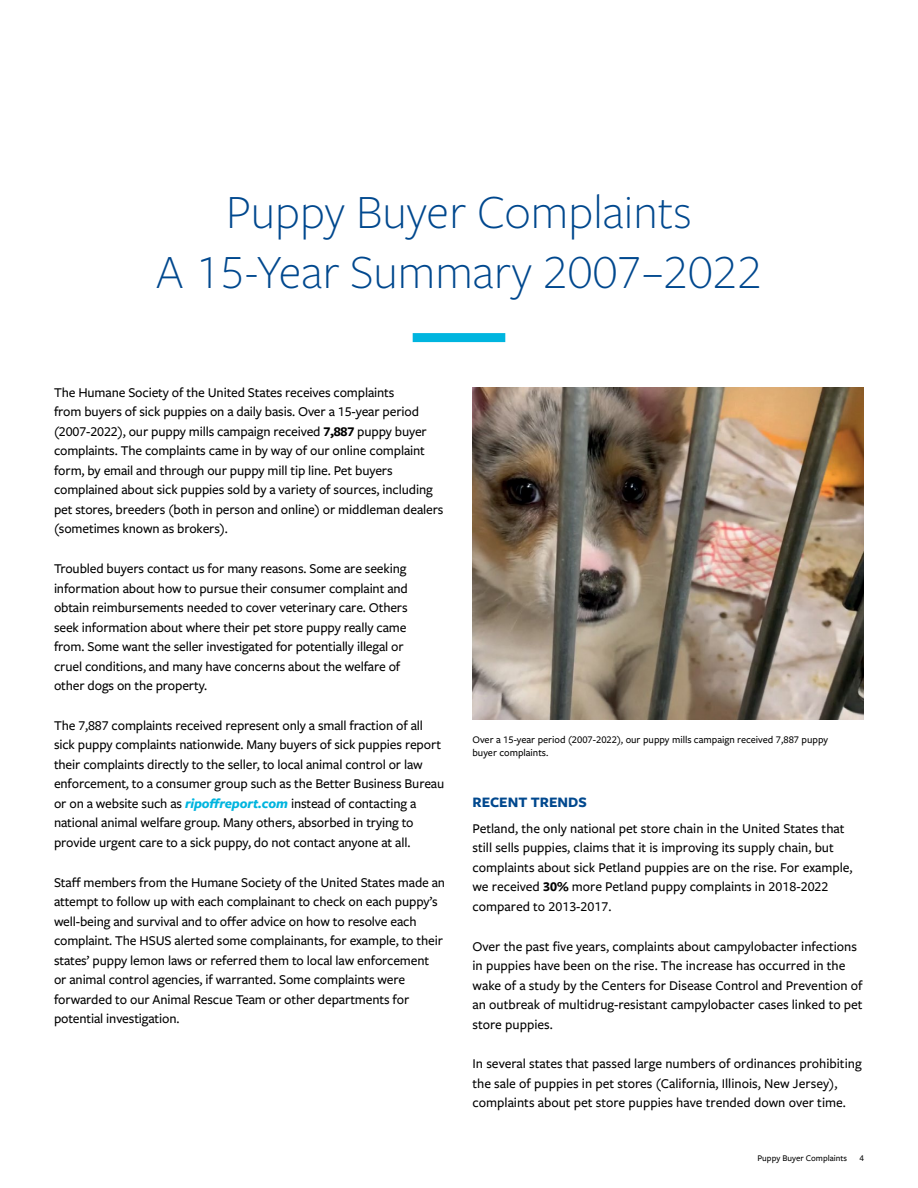
<style>
.page{position:relative;width:918px;height:1188px;background:#fff}
.page>*{position:absolute;margin:0;border:0;box-sizing:border-box;transform-origin:0 0}
.t1{font:300 49.5px/59.4px "Freight Sans Pro";color:#00488e;text-align:center}
.t2{font:700 15px "Freight Sans Pro";color:#00488e}
.t3{font:500 13.95px/19.5px "Freight Sans Pro";letter-spacing:-.01em;color:#000}
.t4{font:500 10.5px/13.2px "Freight Sans Pro";color:#000}
.t5{font:500 9px "Freight Sans Pro";color:#000}
.s1{font-weight:700}
.s2{font-weight:700;font-style:italic;color:#00b5df}
</style>
<div class="page">
<div style="left:413px;top:333px;width:92px;height:9px;background:#00b5df"></div>
<img style="left:473px;top:387px;width:391px;height:333px">
<h1 class="t1" style="left:156px;top:181px;width:608px">Puppy Buyer Complaints<br>A 15-Year Summary 2007–2022</h1>
<p class="t3" style="left:54px;top:382px;width:391px">The Humane Society of the United States receives complaints<br>from buyers of sick puppies on a daily basis. Over a 15-year period (2007-2022), our puppy mills campaign received <span class="s1">7,887</span> puppy buyer complaints. The complaints came in by way of our online complaint form, by email and through our puppy mill tip line. Pet buyers complained about sick puppies sold by a variety of sources, including pet stores, breeders (both in person and online) or middleman dealers (sometimes known as brokers).</p>
<p class="t3" style="left:54px;top:558px;width:355px">Troubled buyers contact us for many reasons. Some are seeking information about how to pursue their consumer complaint and obtain reimbursements needed to cover veterinary care. Others seek information about where their pet store puppy really came from. Some want the seller investigated for potentially illegal or cruel conditions, and many have concerns about the welfare of other dogs on the property.</p>
<p class="t3" style="left:54px;top:715px;width:392px">The 7,887 complaints received represent only a small fraction of all sick puppy complaints nationwide. Many buyers of sick puppies report their complaints directly to the seller, to local animal control or law enforcement, to a consumer group such as the Better Business Bureau or on a website such as <span class="s2">ripoffreport.com</span> instead of contacting a national animal welfare group. Many others, absorbed in trying to provide urgent care to a sick puppy, do not contact anyone at all.</p>
<p class="t3" style="left:54px;top:872px;width:393px">Staff members from the Humane Society of the United States made an attempt to follow up with each complainant to check on each puppy’s well-being and survival and to offer advice on how to resolve each complaint. The HSUS alerted some complainants, for example, to their states’ puppy lemon laws or referred them to local law enforcement or animal control agencies, if warranted. Some complaints were forwarded to our Animal Rescue Team or other departments for potential investigation.</p>
<p class="t4" style="left:472px;top:733px;width:357px">Over a 15-year period (2007-2022), our puppy mills campaign received 7,887 puppy buyer complaints.</p>
<p class="t2" style="left:472px;top:791px;width:116px">RECENT TRENDS</p>
<p class="t3" style="left:472px;top:818px;width:382px">Petland, the only national pet store chain in the United States that still sells puppies, claims that it is improving its supply chain, but complaints about sick Petland puppies are on the rise. For example, we received <span class="s1">30%</span> more Petland puppy complaints in 2018-2022 compared to 2013-2017.</p>
<p class="t3" style="left:472px;top:936px;width:392px">Over the past five years, complaints about campylobacter infections in puppies have been on the rise. The increase has occurred in the wake of a study by the Centers for Disease Control and Prevention of an outbreak of multidrug-resistant campylobacter cases linked to pet store puppies.</p>
<p class="t3" style="left:472px;top:1054px;width:391px">In several states that passed large numbers of ordinances prohibiting the sale of puppies in pet stores (California, Illinois, New Jersey), complaints about pet store puppies have trended down over time.</p>
<p class="t5" style="left:757px;top:1152px;width:91px">Puppy Buyer Complaints</p>
<p class="t5" style="left:860px;top:1152px;width:6px">4</p>
</div>
